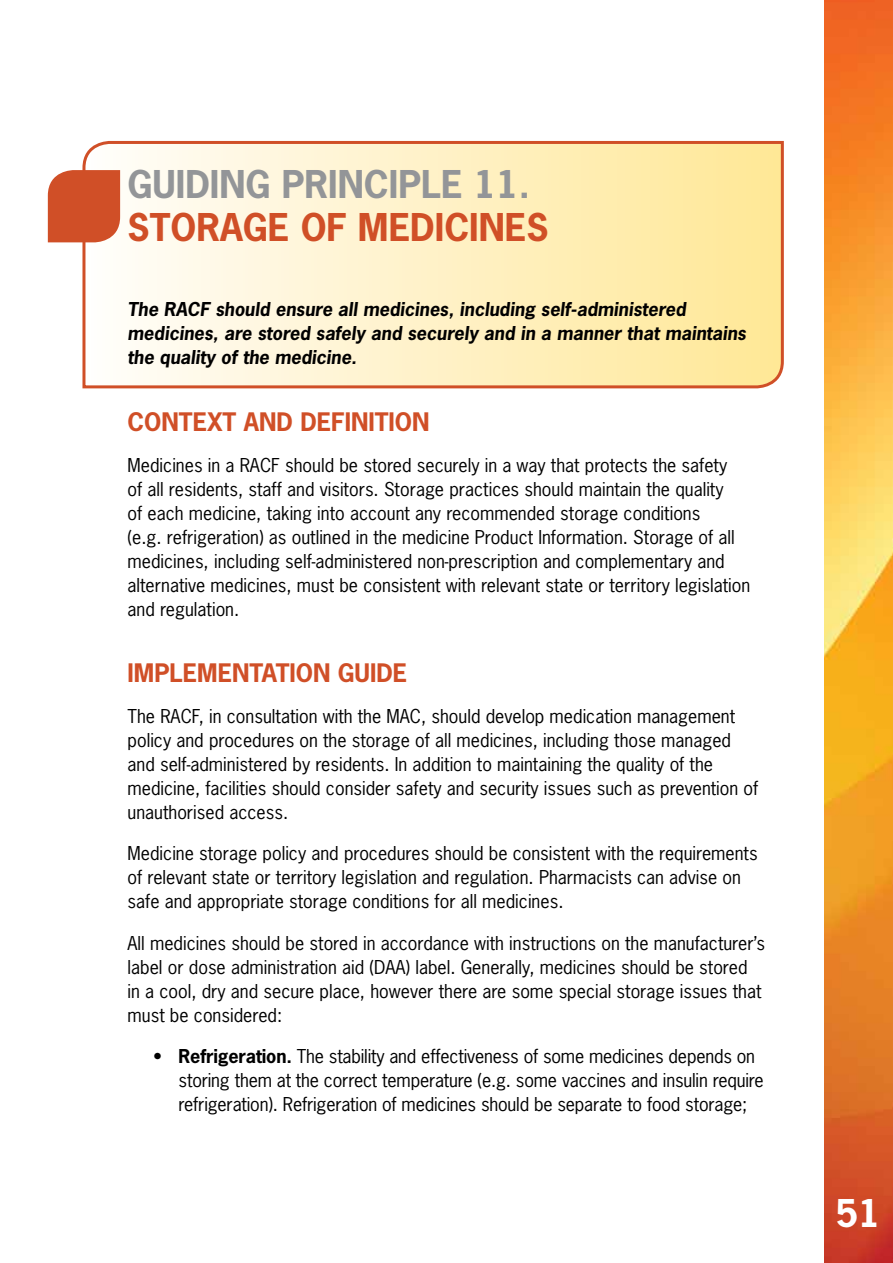
<style>
.page{position:relative;width:893px;height:1263px;background:#fff}
.page>*{position:absolute;margin:0;border:0;box-sizing:border-box;transform-origin:0 0}
.t1{font:700 36px/43.2px "News Gothic Std";color:#939598}
.t2{font:700 36px "News Gothic Std";color:#fff}
.t3{font:700 24px "News Gothic Std";color:#d04f27}
.Body{font:18px/24px "News Gothic Std";color:#000}
.Ital_intro_text{font:italic 700 18px/24px "News Gothic Std";color:#000}
.s1{color:#d04f27}
.s2{font-weight:700}
</style>
<div class="page">
<img style="left:825px;top:0;width:68px;height:1263px">
<svg style="left:81px;top:141px;width:703px;height:248px;background:#fdecc2"></svg>
<div style="left:48px;top:170px;width:72px;height:72px;background:#d04f27"></div>
<h1 class="t1" style="left:128px;top:162px;width:423px">GUIDING PRINCIPLE 11.<br><span class="s1">STORAGE OF MEDICINES</span></h1>
<p class="Ital_intro_text" style="left:128px;top:298px;width:620px">The RACF should ensure all medicines, including self-administered medicines, are stored safely and securely and in a manner that maintains the quality of the medicine.</p>
<h2 class="t3" style="left:128px;top:406px;width:304px">CONTEXT AND DEFINITION</h2>
<p class="Body" style="left:128px;top:453px;width:624px">Medicines in a RACF should be stored securely in a way that protects the safety<br>of all residents, staff and visitors. Storage practices should maintain the quality<br>of each medicine, taking into account any recommended storage conditions<br>(e.g. refrigeration) as outlined in the medicine Product Information. Storage of all medicines, including self-administered non-prescription and complementary and alternative medicines, must be consistent with relevant state or territory legislation and regulation.</p>
<h2 class="t3" style="left:128px;top:657px;width:281px">IMPLEMENTATION GUIDE</h2>
<p class="Body" style="left:128px;top:704px;width:632px">The RACF, in consultation with the MAC, should develop medication management policy and procedures on the storage of all medicines, including those managed and self-administered by residents. In addition to maintaining the quality of the medicine, facilities should consider safety and security issues such as prevention of unauthorised access.</p>
<p class="Body" style="left:128px;top:841px;width:632px">Medicine storage policy and procedures should be consistent with the requirements of relevant state or territory legislation and regulation. Pharmacists can advise on safe and appropriate storage conditions for all medicines.</p>
<p class="Body" style="left:128px;top:930px;width:639px">All medicines should be stored in accordance with instructions on the manufacturer’s label or dose administration aid (DAA) label. Generally, medicines should be stored<br>in a cool, dry and secure place, however there are some special storage issues that must be considered:</p>
<p class="Body" style="left:179px;top:1043px;width:587px;text-indent:-26px">• <span class="s2">Refrigeration.</span> The stability and effectiveness of some medicines depends on storing them at the correct temperature (e.g. some vaccines and insulin require refrigeration). Refrigeration of medicines should be separate to food storage;</p>
<h1 class="t2" style="left:836px;top:1189px;width:46px">51</h1>
</div>
